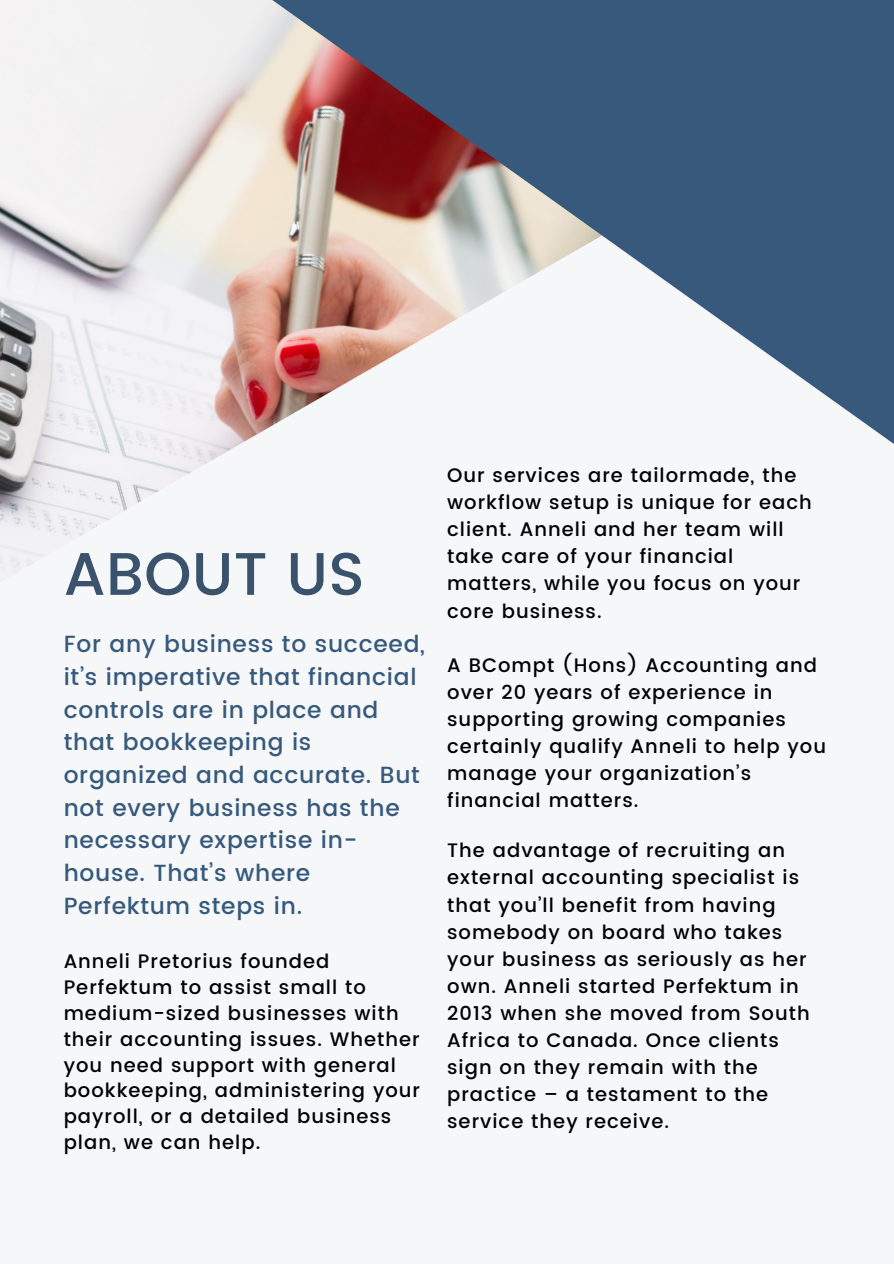
<style>
.page{position:relative;width:894px;height:1264px;background:#fff}
.page>*{position:absolute;margin:0;border:0;box-sizing:border-box;transform-origin:0 0}
.t1{font:500 60px "Poppins";letter-spacing:.005em;color:#3a526b}
.t2{font:500 23.4px/32.7px "Poppins";letter-spacing:.03em;color:#36597c}
.t3{font:500 19.5px/27px "Poppins";letter-spacing:.05em;color:#000}
</style>
<div class="page">
<div style="left:0;top:0;width:893px;height:1263px;background:#f6f7f9"></div>
<img style="left:0;top:76px;width:215px;height:497px">
<svg style="left:215px;top:0;width:678px;height:458px"></svg>
<p class="t1" style="left:64px;top:539px;width:302px">ABOUT US</p>
<p class="t2" style="left:64px;top:628px;width:363px">For any business to succeed, it’s imperative that financial controls are in place and that bookkeeping is organized and accurate. But not every business has the necessary expertise in&shy;house. That’s where<br>Perfektum steps in.</p>
<p class="t3" style="left:64px;top:948px;width:358px;line-height:26px">Anneli Pretorius founded<br>Perfektum to assist small to medium-sized businesses with their accounting issues. Whether you need support with general bookkeeping, administering your payroll, or a detailed business plan, we can help.</p>
<p class="t3" style="left:447px;top:462px;width:366px">Our services are tailormade, the workflow setup is unique for each client. Anneli and her team will take care of your financial matters, while you focus on your core business.</p>
<p class="t3" style="left:447px;top:651px;width:380px">A BCompt (Hons) Accounting and over 20 years of experience in supporting growing companies certainly qualify Anneli to help you manage your organization’s financial matters.</p>
<p class="t3" style="left:447px;top:837px;width:364px">The advantage of recruiting an external accounting specialist is that you’ll benefit from having somebody on board who takes your business as seriously as her own. Anneli started Perfektum in<br>2013 when she moved from South<br>Africa to Canada. Once clients sign on they remain with the practice – a testament to the service they receive.</p>
</div>
